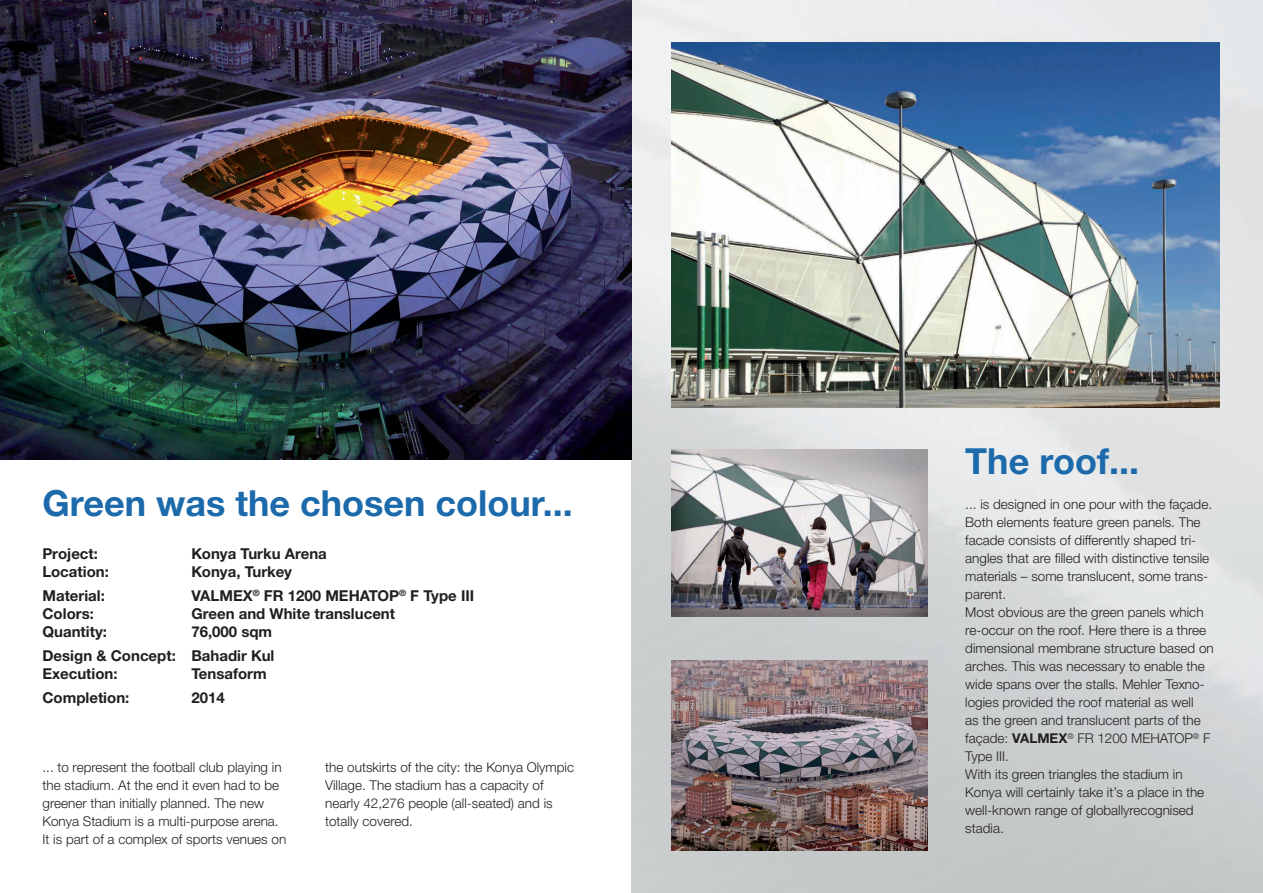
<style>
.page{position:relative;width:1263px;height:893px;background:#fff}
.page>*{position:absolute;margin:0;border:0;box-sizing:border-box;transform-origin:0 0}
.t1{font:700 36px "Helvetica Neue LTW1 G";color:#1c6aab}
.t2{font:700 15px/24px "Helvetica Neue LTW1 G";color:#231f20;text-align:right}
.t3{font:300 13.5px/18px "Helvetica Neue LTW1 G";color:#231f20}
.s1{font-weight:700}
</style>
<div class="page">
<img style="left:631px;top:0;width:632px;height:893px">
<img style="left:0;top:0;width:631px;height:459px">
<img style="left:672px;top:660px;width:255px;height:190px">
<img style="left:672px;top:43px;width:547px;height:364px">
<img style="left:672px;top:450px;width:255px;height:167px">
<h1 class="t1" style="left:43px;top:481px;width:532px">Green was the chosen colour...</h1>
<p class="t2" style="left:43px;top:542px;width:57px">Project:</p>
<p class="t2" style="left:191px;top:542px;width:137px">Konya Turku Arena</p>
<p class="t2" style="left:43px;top:560px;width:68px">Location:</p>
<p class="t2" style="left:191px;top:560px;width:102px">Konya, Turkey</p>
<p class="t2" style="left:43px;top:584px;width:64px">Material:</p>
<p class="t2" style="left:191px;top:584px;width:284px">VALMEX<sup>®</sup> FR 1200 MEHATOP<sup>®</sup> F Type III</p>
<p class="t2" style="left:43px;top:602px;width:53px">Colors:</p>
<p class="t2" style="left:191px;top:602px;width:205px">Green and White translucent</p>
<p class="t2" style="left:43px;top:620px;width:66px">Quantity:</p>
<p class="t2" style="left:43px;top:620px;width:233px">76,000 sqm<br>Design &amp; Concept: Bahadir Kul</p>
<p class="t2" style="left:43px;top:662px;width:77px">Execution:</p>
<p class="t2" style="left:191px;top:662px;width:77px">Tensaform</p>
<p class="t2" style="left:43px;top:686px;width:88px">Completion:</p>
<p class="t2" style="left:191px;top:686px;width:35px">2014</p>
<p class="t3" style="left:43px;top:758px;width:245px">... to represent the football club playing in the stadium. At the end it even had to be greener than initially planned. The new Konya Stadium is a multi-purpose arena.<br>It is part of a complex of sports venues on</p>
<p class="t3" style="left:325px;top:758px;width:250px">the outskirts of the city: the Konya Olympic Village. The stadium has a capacity of nearly 42,276 people (all-seated) and is totally covered.</p>
<h1 class="t1" style="left:965px;top:439px;width:175px">The roof...</h1>
<p class="t3" style="left:965px;top:495px;width:250px">... is designed in one pour with the façade.<br>Both elements feature green panels. The facade consists of differently shaped tri&shy;angles that are filled with distinctive tensile materials – some translucent, some trans&shy;parent.<br>Most obvious are the green panels which re-occur on the roof. Here there is a three dimensional membrane structure based on arches. This was necessary to enable the wide spans over the stalls. Mehler Texno&shy;logies provided the roof material as well<br>as the green and translucent parts of the façade: <span class="s1">VALMEX</span><sup>®</sup> FR 1200 MEHATOP<sup>®</sup> F Type III.<br>With its green triangles the stadium in Konya will certainly take it’s a place in the well-known range of globallyrecognised stadia.</p>
</div>
